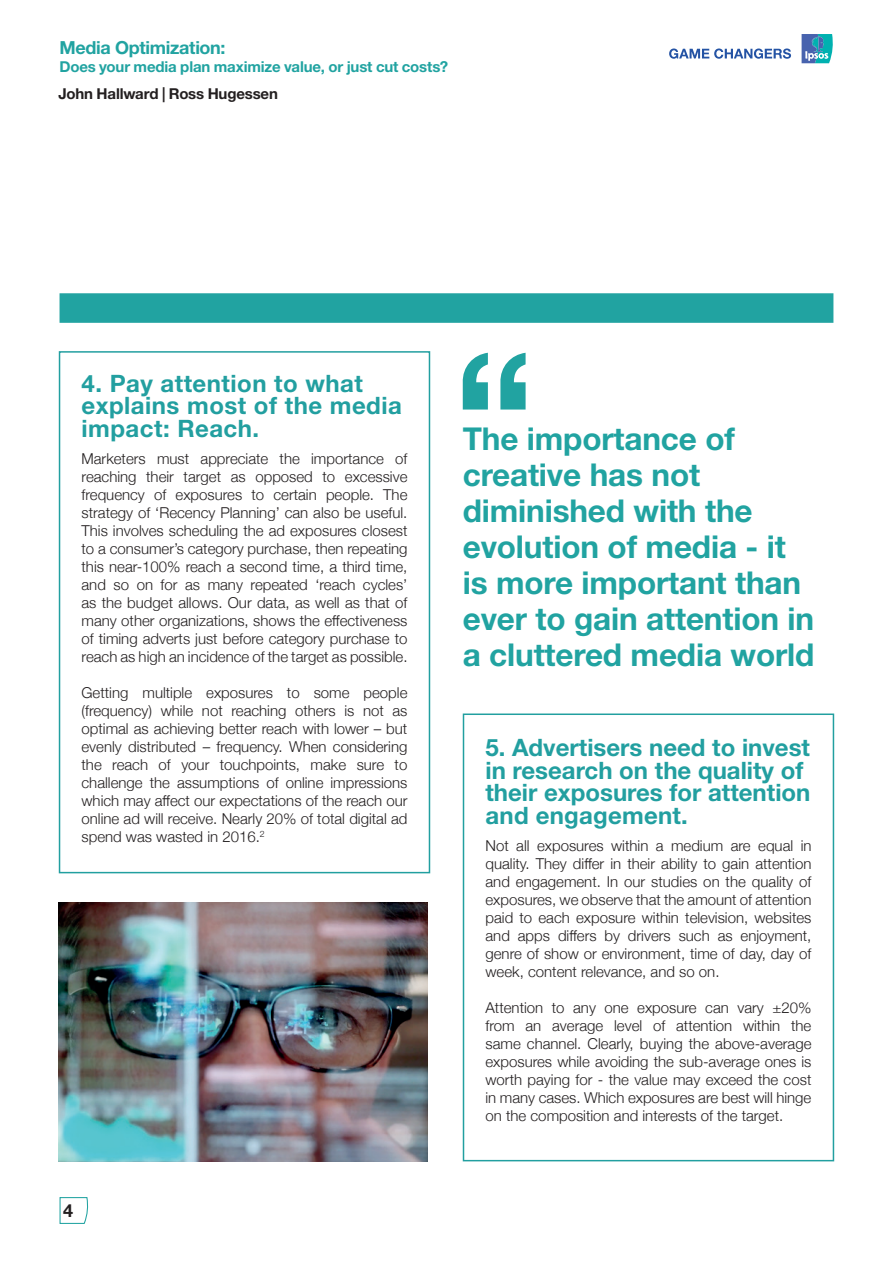
<style>
.page{position:relative;width:893px;height:1263px;background:#fff}
.page>*{position:absolute;margin:0;border:0;box-sizing:border-box;transform-origin:0 0}
.t1{font:700 31.5px/36px "Helvetica Neue LT Std";letter-spacing:-.005em;color:#21a3a1}
.t2{font:700 24px/22.5px "Helvetica Neue LT Std";color:#229fa0}
.t3{font:700 24px/22.5px "Helvetica Neue LT Std";letter-spacing:.02em;color:#229fa0}
.t4{font:700 18px "Helvetica Neue LT Std";letter-spacing:-.02em;color:#21a3a1}
.t5{font:700 18px "Helvetica Neue";color:#231f20}
.t6{font:300 15px/18px "Helvetica Neue";color:#231f20;text-align:justify}
.t7{font:700 15px "Helvetica Neue LT Std";letter-spacing:-.01em;color:#21a3a1}
.t8{font:700 15px "Helvetica Neue LT Std";letter-spacing:-.01em;color:#231f20}
</style>
<div class="page">
<div style="left:60px;top:293px;width:773px;height:30px;background:#21a3a1;border:2px solid #21a3a1"></div>
<svg style="left:802px;top:34px;width:31px;height:29px"></svg>
<svg style="left:669px;top:48px;width:122px;height:11px"></svg>
<svg style="left:59px;top:1197px;width:29px;height:27px"></svg>
<div style="left:59px;top:351px;width:371px;height:522px;border:2px solid #229fa0"></div>
<div style="left:463px;top:713px;width:371px;height:448px;border:2px solid #229fa0"></div>
<svg style="left:462px;top:353px;width:64px;height:57px"></svg>
<img style="left:59px;top:902px;width:368px;height:259px">
<p class="t4" style="left:60px;top:36px;width:167px">Media Optimization:</p>
<p class="t7" style="left:60px;top:57px;width:390px">Does your media plan maximize value, or just cut costs?</p>
<p class="t8" style="left:58px;top:84px;width:221px">John Hallward | Ross Hugessen</p>
<h2 class="t3" style="left:82px;top:371px;width:322px">4. Pay attention to what explains most of the media impact: Reach.</h2>
<p class="t6" style="left:82px;top:448px;width:327px">Marketers must appreciate the importance of reaching their target as opposed to excessive frequency of exposures to certain people. The strategy of ‘Recency Planning’ can also be useful.<br>This involves scheduling the ad exposures closest to a consumer’s category purchase, then repeating this near-100% reach a second time, a third time, and so on for as many repeated ‘reach cycles’ as the budget allows. Our data, as well as that of many other organizations, shows the effectiveness of timing adverts just before category purchase to reach as high an incidence of the target as possible.</p>
<p class="t6" style="left:82px;top:682px;width:327px">Getting multiple exposures to some people (frequency) while not reaching others is not as optimal as achieving better reach with lower – but evenly distributed – frequency. When considering the reach of your touchpoints, make sure to challenge the assumptions of online impressions which may affect our expectations of the reach our online ad will receive. Nearly 20% of total digital ad spend was wasted in 2016.<sup>2</sup></p>
<p class="t5" style="left:63px;top:1197px;width:12px">4</p>
<h1 class="t1" style="left:463px;top:420px;width:353px">The importance of creative has not diminished with the evolution of media - it is more important than ever to gain attention in a cluttered media world</h1>
<h2 class="t2" style="left:485px;top:736px;width:326px">5. Advertisers need to invest in research on the quality of their exposures for attention and engagement.</h2>
<p class="t6" style="left:485px;top:835px;width:327px">Not all exposures within a medium are equal in quality. They differ in their ability to gain attention and engagement. In our studies on the quality of exposures, we observe that the amount of attention paid to each exposure within television, websites and apps differs by drivers such as enjoyment, genre of show or environment, time of day, day of week, content relevance, and so on.</p>
<p class="t6" style="left:485px;top:997px;width:327px">Attention to any one exposure can vary ±20% from an average level of attention within the same channel. Clearly, buying the above-average exposures while avoiding the sub-average ones is worth paying for - the value may exceed the cost in many cases. Which exposures are best will hinge on the composition and interests of the target.</p>
</div>
